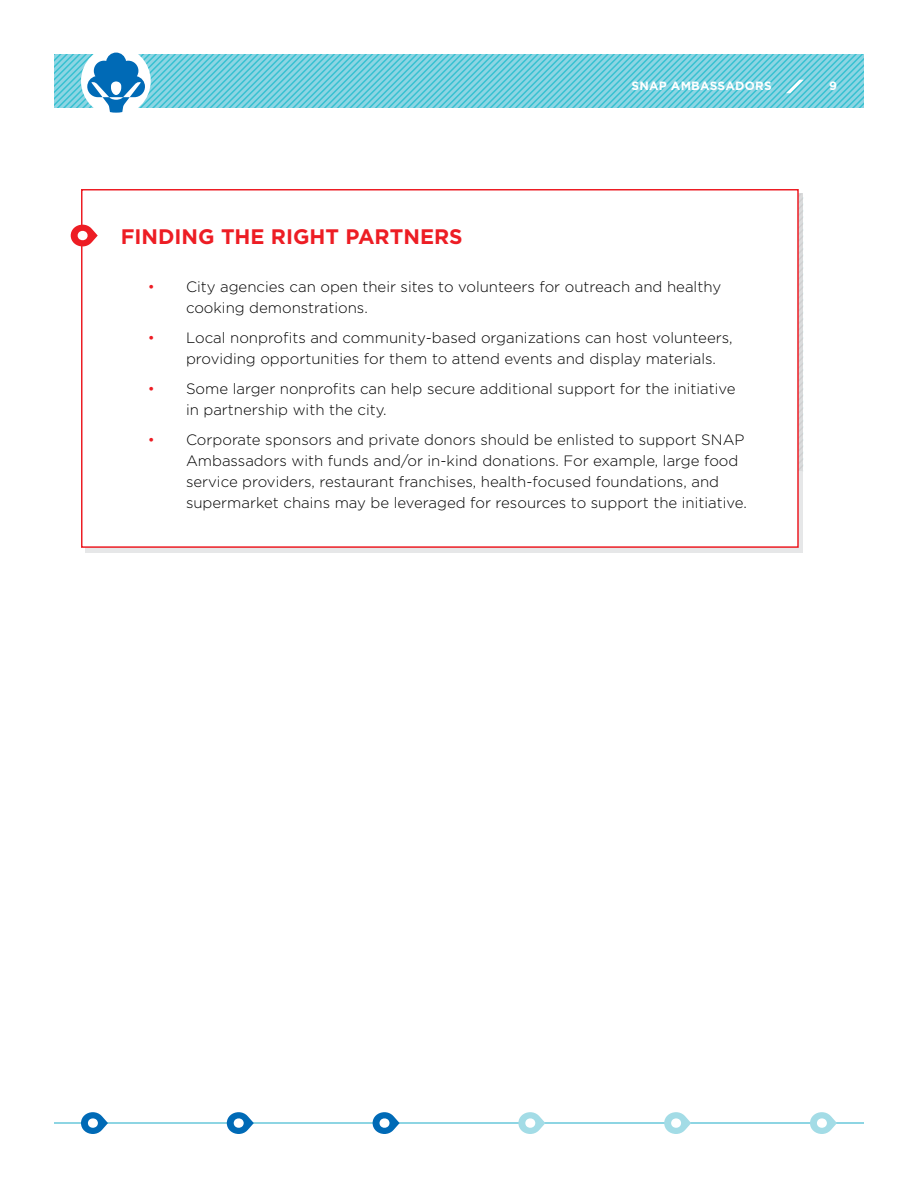
<style>
.page{position:relative;width:918px;height:1188px;background:#fff}
.page>*{position:absolute;margin:0;border:0;box-sizing:border-box;transform-origin:0 0}
.t1{font:700 21px "Gotham";color:#ed1d24}
.t2{font:300 15px/21px "Gotham";color:#000}
.t3{font:700 12px "Gotham";letter-spacing:.02em;color:#fff}
.s1{color:#ed1d24}
</style>
<div class="page">
<svg style="left:54px;top:53px;width:810px;height:60px;background:#7ed0df"></svg>
<svg style="left:71px;top:193px;width:732px;height:278px"></svg>
<hr style="left:54px;top:1122px;width:810px;height:2px;background:#8dd5e3">
<svg style="left:81px;top:1112px;width:27px;height:22px"></svg>
<svg style="left:227px;top:1112px;width:27px;height:22px"></svg>
<svg style="left:373px;top:1112px;width:27px;height:22px"></svg>
<svg style="left:518px;top:1112px;width:27px;height:22px"></svg>
<svg style="left:664px;top:1112px;width:27px;height:22px"></svg>
<svg style="left:810px;top:1112px;width:27px;height:22px"></svg>
<p class="t3" style="left:631px;top:79px;width:142px">SNAP AMBASSADORS</p>
<p class="t3" style="left:829px;top:79px;width:9px">9</p>
<h1 class="t1" style="left:121px;top:225px;width:343px">FINDING THE RIGHT PARTNERS</h1>
<p class="t2" style="left:186px;top:276px;width:537px;text-indent:-38px"><span class="s1">•</span> City agencies can open their sites to volunteers for outreach and healthy cooking demonstrations.</p>
<p class="t2" style="left:186px;top:327px;width:548px;text-indent:-38px"><span class="s1">•</span> Local nonprofits and community-based organizations can host volunteers, providing opportunities for them to attend events and display materials.</p>
<p class="t2" style="left:186px;top:378px;width:551px;text-indent:-38px"><span class="s1">•</span> Some larger nonprofits can help secure additional support for the initiative in partnership with the city.</p>
<p class="t2" style="left:186px;top:429px;width:562px;text-indent:-38px"><span class="s1">•</span> Corporate sponsors and private donors should be enlisted to support SNAP Ambassadors with funds and/or in-kind donations. For example, large food service providers, restaurant franchises, health-focused foundations, and supermarket chains may be leveraged for resources to support the initiative.</p>
</div>
